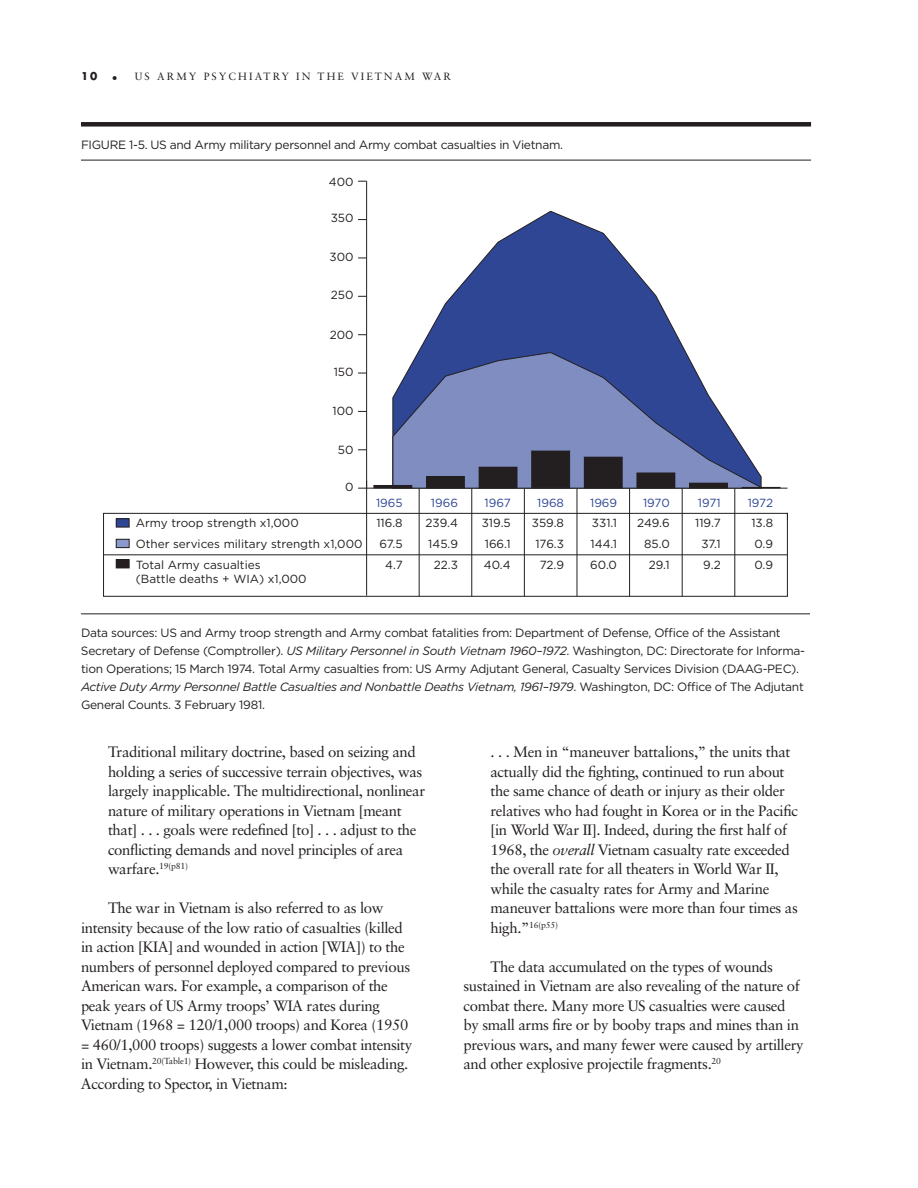
<style>
.page{position:relative;width:918px;height:1188px;background:#fff}
.page>*{position:absolute;margin:0;border:0;box-sizing:border-box;transform-origin:0 0}
.t1{font:15px/19.5px "Sabon";letter-spacing:-.025em;color:#231f20}
.t2{font:12px/18px "Gotham HTF";letter-spacing:-.025em;color:#231f20}
.t3{font:italic 12px "Gotham Rounded";letter-spacing:-.025em;color:#231f20}
.t4{font:11.85px/20.5px "Gotham HTF";color:#231f20;text-align:right}
.t5{font:11.85px "Gotham HTF";color:#2e4694}
.t6{font:10.5px "Sabon";color:#231f20}
.t7{font:700 10.5px "Futura";color:#231f20}
.t8{font:8.7px "Sabon";color:#231f20}
.s1{font-family:"Sabon";font-weight:400}
.s2{font-family:"Gotham Rounded";font-style:italic}
.s3{font-family:"Gotham HTF";font-style:normal}
.s4{font-style:italic}
.s5{font-size:15px}
</style>
<div class="page">
<div style="left:81px;top:122px;width:730px;height:5px;background:#231f20"></div>
<hr style="left:81px;top:160px;width:730px;height:1px;background:#231f20">
<svg style="left:392px;top:211px;width:294px;height:274px"></svg>
<hr style="left:367px;top:488px;width:420px;height:1px;background:#231f20">
<hr style="left:367px;top:181px;width:1px;height:415px;background:#e5e4e4">
<hr style="left:366px;top:181px;width:1px;height:415px;background:#231f20">
<svg style="left:358px;top:480px;width:10px;height:9px"></svg>
<svg style="left:358px;top:334px;width:9px;height:2px"></svg>
<svg style="left:358px;top:219px;width:9px;height:2px"></svg>
<svg style="left:393px;top:352px;width:369px;height:137px;background:#7684b8"></svg>
<hr style="left:419px;top:488px;width:1px;height:108px;background:#231f20">
<hr style="left:472px;top:488px;width:1px;height:108px;background:#231f20">
<hr style="left:524px;top:488px;width:1px;height:108px;background:#231f20">
<hr style="left:577px;top:488px;width:1px;height:108px;background:#231f20">
<hr style="left:630px;top:488px;width:1px;height:108px;background:#ecebeb">
<hr style="left:629px;top:488px;width:1px;height:108px;background:#231f20">
<hr style="left:682px;top:488px;width:1px;height:108px;background:#231f20">
<hr style="left:735px;top:488px;width:1px;height:108px;background:#231f20">
<div style="left:374px;top:485px;width:38px;height:3px;border:1px solid #231f20"></div>
<div style="left:427px;top:476px;width:37px;height:12px;background:#231f20"></div>
<div style="left:426px;top:476px;width:39px;height:12px;border:1px solid #231f20"></div>
<div style="left:479px;top:467px;width:38px;height:21px;background:#231f20"></div>
<div style="left:532px;top:450px;width:38px;height:38px;background:#231f20;border:1px solid #231f20"></div>
<div style="left:584px;top:457px;width:38px;height:31px;background:#231f20"></div>
<div style="left:637px;top:473px;width:38px;height:15px;background:#231f20"></div>
<div style="left:690px;top:483px;width:37px;height:5px;background:#231f20"></div>
<div style="left:742px;top:487px;width:38px;height:1px;border:1px solid #231f20"></div>
<div style="left:116px;top:519px;width:13px;height:8px;background:#2e4694"></div>
<div style="left:116px;top:539px;width:13px;height:9px;background:#8a98cb"></div>
<div style="left:116px;top:539px;width:13px;height:9px;border:1px solid #231f20"></div>
<div style="left:116px;top:560px;width:13px;height:8px;background:#231f20"></div>
<div style="left:116px;top:559px;width:13px;height:9px;border:1px solid #231f20"></div>
<div style="left:103px;top:513px;width:685px;height:83px;border:1px solid #231f20"></div>
<hr style="left:104px;top:555px;width:683px;height:1px;background:#231f20">
<hr style="left:81px;top:614px;width:729px;height:1px;background:#231f20">
<p class="t7" style="left:81px;top:69px;width:63px">10 • <span class="s1">us</span></p>
<p class="t6" style="left:157px;top:71px;width:11px">arm</p>
<p class="t6" style="left:189px;top:71px;width:50px">y ps ychiatr</p>
<p class="t6" style="left:281px;top:71px;width:23px">y in</p>
<p class="t6" style="left:318px;top:71px;width:10px">the</p>
<p class="t6" style="left:351px;top:71px;width:11px">vietnam</p>
<p class="t6" style="left:422px;top:71px;width:11px">war</p>
<p class="t2" style="left:81px;top:136px;width:484px">Fi gu re 1-5. US and Army military personnel and Army combat casualties in Vietnam.</p>
<p class="t4" style="left:329px;top:171px;width:26px">400</p>
<p class="t4" style="left:331px;top:208px;width:24px">350</p>
<p class="t4" style="left:330px;top:246px;width:26px">300</p>
<p class="t4" style="left:331px;top:284px;width:24px">250</p>
<p class="t4" style="left:330px;top:324px;width:25px">200</p>
<p class="t4" style="left:334px;top:362px;width:21px">150</p>
<p class="t4" style="left:333px;top:400px;width:23px">100</p>
<p class="t4" style="left:338px;top:439px;width:17px">50</p>
<p class="t4" style="left:345px;top:476px;width:10px">0</p>
<p class="t4" style="left:136px;top:513px;width:228px;text-align:left">Army troop strength x1,000<br>Other services military strength x1,000<br>Total Army casualties</p>
<p class="t4" style="left:136px;top:569px;width:172px">(Battle deaths + WIA) x1,000</p>
<p class="t5" style="left:376px;top:496px;width:28px">1965</p>
<p class="t4" style="left:376px;top:513px;width:28px">116.8<br>67.5<br>4.7</p>
<p class="t5" style="left:431px;top:496px;width:29px">1966</p>
<p class="t4" style="left:426px;top:513px;width:34px">239.4<br>145.9<br>22.3</p>
<p class="t5" style="left:485px;top:496px;width:28px">1967</p>
<p class="t4" style="left:482px;top:513px;width:31px;text-align:justify">319.5<br>166.1<br>40.4</p>
<p class="t5" style="left:537px;top:496px;width:28px">1968</p>
<p class="t4" style="left:532px;top:513px;width:34px">359.8<br>176.3<br>72.9</p>
<p class="t5" style="left:590px;top:496px;width:28px">1969</p>
<p class="t4" style="left:590px;top:513px;width:28px;text-align:justify">331.1<br>144.1<br>60.0</p>
<p class="t5" style="left:643px;top:496px;width:28px">1970</p>
<p class="t4" style="left:637px;top:513px;width:34px">249.6<br>85.0<br>29.1</p>
<p class="t5" style="left:698px;top:496px;width:24px">1971</p>
<p class="t4" style="left:701px;top:513px;width:21px;text-align:justify;text-indent:-6px">119.7<br>37.1<br>9.2</p>
<p class="t5" style="left:748px;top:496px;width:27px">1972</p>
<p class="t4" style="left:751px;top:513px;width:23px;text-align:justify">13.8<br>0.9<br>0.9</p>
<p class="t2" style="left:81px;top:623px;width:726px">Data sources: US and Army troop strength and Army combat fatalities from: Department of Defense, Office of the Assistant<br>Secretary of Defense (Comptroller). <span class="s2">US Military Personnel in South Vietnam 1960–1972</span>. Washington, DC: Directorate for Informa&shy;tion Operations; 15 March 1974. Total Army casualties from: US Army Adjutant General, Casualty Services Division (DAAG</p>
<p class="t2" style="left:763px;top:659px;width:38px">-PEC).</p>
<p class="t3" style="left:81px;top:678px;width:724px">Active Duty Army Personnel Battle Casualties and Nonbattle Deaths Vietnam, 1961–1979<span class="s3">. Washington, DC: Office of The Adjutant</span></p>
<p class="t2" style="left:81px;top:695px;width:185px">General Counts. 3 February 1981.</p>
<p class="t1" style="left:108px;top:742px;width:319px">Traditional military doctrine, based on seizing and holding a series of successive terrain objectives, was largely inapplicable. The multidirectional, nonlinear nature of military operations in Vietnam [meant that] . . . goals were redefined [to] . . . adjust to the conflicting demands and novel principles of area warfare.<sup>19(p81)</sup></p>
<p class="t1" style="left:81px;top:898px;width:333px;text-indent:27px">The war in Vietnam is also referred to as low intensity because of the low ratio of casualties (killed in action [KIA] and wounded in action [WIA]) to the numbers of personnel deployed compared to previous American wars. For example, a comparison of the peak years of US Army troops’ WIA rates during Vietnam (1968 = 120/1,000 troops) and Korea (1950 = 460/1,000 troops) suggests a lower combat intensity in Vietnam.<sup>20(Table1)</sup> However, this could be misleading.<br>According to Spector, in Vietnam:</p>
<p class="t1" style="left:490px;top:742px;width:309px">. . . Men in “maneuver battalions,” the units that actually did the fighting, continued to run about the same chance of death or injury as their older relatives who had fought in Korea or in the Pacific [in World War II]. Indeed, during the first half of 1968, the <span class="s4">overall</span> Vietnam casualty rate exceeded the overall rate for all theaters in World War II, while the casualty rates for Army and Marine maneuver battalions were more than four times as</p>
<p class="t8" style="left:490px;top:919px;width:69px"><span class="s5">high.”</span>16(p55)</p>
<p class="t1" style="left:464px;top:956px;width:342px;text-indent:27px">The data accumulated on the types of wounds sustained in Vietnam are also revealing of the nature of combat there. Many more US casualties were caused by small arms fire or by booby traps and mines than in previous wars, and many fewer were caused by artillery and other explosive projectile fragments.<sup>20</sup></p>
</div>
